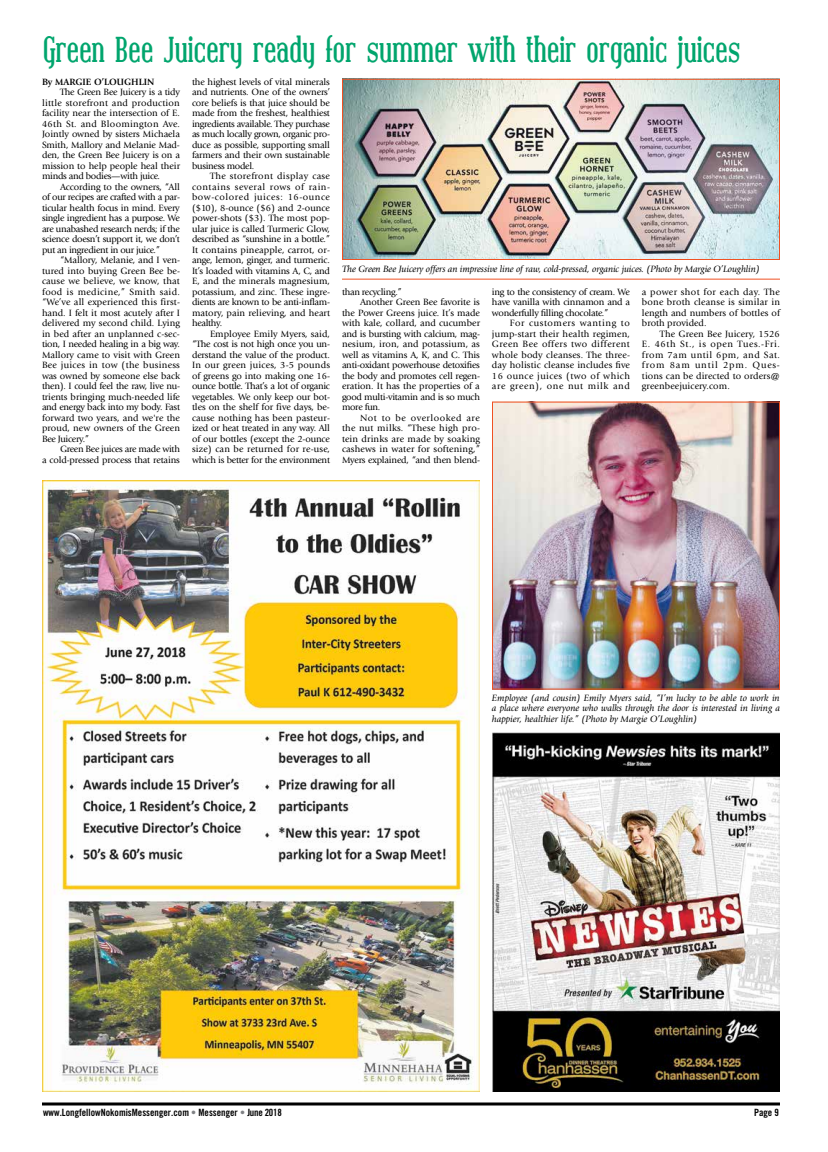
<style>
.page{position:relative;width:828px;height:1152px;background:#fff}
.page>*{position:absolute;margin:0;border:0;box-sizing:border-box;transform-origin:0 0}
.t1{font:700 36px "Covington Cond";letter-spacing:-.03em;color:#00a56d}
.t2{font:10px "Trade Gothic LT Std Bd Cn 20";color:#000}
.t3{font:9.5px/10.5px "Giovanni Std";letter-spacing:-.01em;color:#000;text-align:justify}
.t4{font:italic 9.5px/10.5px "Giovanni Std";letter-spacing:-.01em;color:#000;text-align:justify}
.t5{font:9.5px "Giovanni Std";letter-spacing:.015em;color:#000}
.t6{font:9.5px "Giovanni Std";letter-spacing:-.03em;color:#000}
.t7{font:9.5px "Giovanni Std";letter-spacing:.02em;color:#000}
.t8{font:9.5px "Giovanni Std";letter-spacing:.055em;color:#000}
.t9{font:700 9.5px "Giovanni Std";color:#000}
.s1{color:#808285}
</style>
<div class="page">
<svg style="left:42px;top:1102px;width:738px;height:4px"></svg>
<img style="left:42px;top:480px;width:438px;height:612px">
<img style="left:492px;top:732px;width:288px;height:360px">
<img style="left:494px;top:404px;width:284px;height:284px">
<div style="left:492px;top:402px;width:288px;height:288px;border:1px solid #f05123"></div>
<img style="left:344px;top:81px;width:434px;height:177px">
<div style="left:342px;top:79px;width:438px;height:181px;border:1px solid #f05123"></div>
<hr style="left:342px;top:279px;width:438px;height:1px;background:#f05123">
<h1 class="t1" style="left:42px;top:32px;width:700px">Green Bee Juicery ready for summer with their organic juices</h1>
<p class="t9" style="left:42px;top:76px;width:114px">By MARGIE O’LOUGHLIN</p>
<p class="t3" style="left:42px;top:87px;width:140px;text-indent:18px">The Green Bee Juicery is a tidy little storefront and production facility near the intersection of E.<br>46th St. and Bloomington Ave.<br>Jointly owned by sisters Michaela Smith, Mallory and Melanie Mad&shy;den, the Green Bee Juicery is on a mission to help people heal their minds and bodies—with juice.</p>
<p class="t3" style="left:42px;top:182px;width:140px;text-indent:18px">According to the owners, “All of our recipes are crafted with a par&shy;ticular health focus in mind. Every single ingredient has a purpose. We are unabashed research nerds; if the science doesn’t support it, we don’t put an ingredient in our juice.”</p>
<p class="t3" style="left:42px;top:255px;width:140px;text-indent:18px">“Mallory, Melanie, and I ven&shy;tured into buying Green Bee be&shy;cause we believe, we know, that food is medicine,” Smith said. “We’ve all experienced this first&shy;hand. I felt it most acutely after I delivered my second child. Lying in bed after an unplanned c-sec&shy;tion, I needed healing in a big way.<br>Mallory came to visit with Green Bee juices in tow (the business was owned by someone else back then). I could feel the raw, live nu&shy;trients bringing much-needed life and energy back into my body. Fast forward two years, and we're the proud, new owners of the Green Bee Juicery.”</p>
<p class="t3" style="left:42px;top:444px;width:139px;text-align:right">Green Bee juices are made with<br>a cold-pressed process that retains</p>
<p class="t3" style="left:192px;top:77px;width:140px">the highest levels of vital minerals and nutrients. One of the owners’ core beliefs is that juice should be made from the freshest, healthiest ingredients available. They purchase as much locally grown, organic pro&shy;duce as possible, supporting small farmers and their own sustainable business model.</p>
<p class="t3" style="left:192px;top:171px;width:140px;text-indent:18px">The storefront display case contains several rows of rain&shy;bow-colored juices: 16-ounce ($10), 8-ounce ($6) and 2-ounce power-shots ($3). The most pop&shy;ular juice is called Turmeric Glow, described as “sunshine in a bottle.” It contains pineapple, carrot, or&shy;ange, lemon, ginger, and turmeric.<br>It’s loaded with vitamins A, C, and E, and the minerals magnesium, potassium, and zinc. These ingre&shy;dients are known to be anti-inflam&shy;matory, pain relieving, and heart healthy.</p>
<p class="t3" style="left:192px;top:329px;width:140px;text-indent:18px">Employee Emily Myers, said, “The cost is not high once you un&shy;derstand the value of the product.<br>In our green juices, 3-5 pounds of greens go into making one 16- ounce bottle. That’s a lot of organic vegetables. We only keep our bot&shy;tles on the shelf for five days, be&shy;cause nothing has been pasteur&shy;ized or heat treated in any way. All of our bottles (except the 2-ounce size) can be returned for re-use, which is better for the environment</p>
<p class="t4" style="left:342px;top:263px;width:419px">The Green Bee Juicery offers an impressive line of raw, cold-pressed, organic juices. (Photo by Margie O’Loughlin)</p>
<p class="t3" style="left:642px;top:287px;width:140px">a power shot for each day. The bone broth cleanse is similar in length and numbers of bottles of broth provided.</p>
<p class="t3" style="left:642px;top:328px;width:140px;text-indent:18px">The Green Bee Juicery, 1526<br>E. 46th St., is open Tues.-Fri. from 7am until 6pm, and Sat. from 8am until 2pm. Ques&shy;tions can be directed to orders@ greenbeejuicery.com.</p>
<p class="t3" style="left:492px;top:287px;width:140px">ing to the consistency of cream. We have vanilla with cinnamon and a wonderfully filling chocolate.”</p>
<p class="t3" style="left:492px;top:318px;width:140px;text-indent:18px">For customers wanting to jump-start their health regimen, Green Bee offers two different whole body cleanses. The three&shy;day holistic cleanse includes five 16 ounce juices (two of which are green), one nut milk and</p>
<p class="t6" style="left:342px;top:286px;width:61px">than recycling.”</p>
<p class="t3" style="left:360px;top:297px;width:121px">Another Green Bee favorite is</p>
<p class="t3" style="left:342px;top:308px;width:139px">the Power Greens juice. It’s made</p>
<p class="t3" style="left:342px;top:318px;width:140px">with kale, collard, and cucumber</p>
<p class="t3" style="left:342px;top:329px;width:139px">and is bursting with calcium, mag-</p>
<p class="t5" style="left:342px;top:339px;width:140px">nesium, iron, and potassium, as</p>
<p class="t3" style="left:342px;top:350px;width:140px">well as vitamins A, K, and C. This</p>
<p class="t3" style="left:342px;top:360px;width:139px">anti-oxidant powerhouse detoxifies</p>
<p class="t3" style="left:342px;top:371px;width:139px">the body and promotes cell regen-</p>
<p class="t3" style="left:342px;top:381px;width:139px">eration. It has the properties of a</p>
<p class="t6" style="left:342px;top:391px;width:140px">good multi-vitamin and is so much</p>
<p class="t3" style="left:342px;top:402px;width:40px">more fun.</p>
<p class="t8" style="left:360px;top:412px;width:121px">Not to be overlooked are</p>
<p class="t7" style="left:342px;top:423px;width:140px">the nut milks. “These high pro-</p>
<p class="t5" style="left:342px;top:433px;width:140px">tein drinks are made by soaking</p>
<p class="t5" style="left:342px;top:444px;width:139px">cashews in water for softening,”</p>
<p class="t3" style="left:342px;top:455px;width:140px">Myers explained, “and then blend-</p>
<p class="t4" style="left:492px;top:693px;width:289px">Employee (and cousin) Emily Myers said, “I’m lucky to be able to work in a place where everyone who walks through the door is interested in living a happier, healthier life.” (Photo by Margie O’Loughlin)</p>
<p class="t2" style="left:43px;top:1107px;width:240px">www.LongfellowNokomisMessenger.com <span class="s1">•</span> Messenger <span class="s1">•</span> June 2018</p>
<p class="t2" style="left:754px;top:1107px;width:26px">Page 9</p>
</div>
